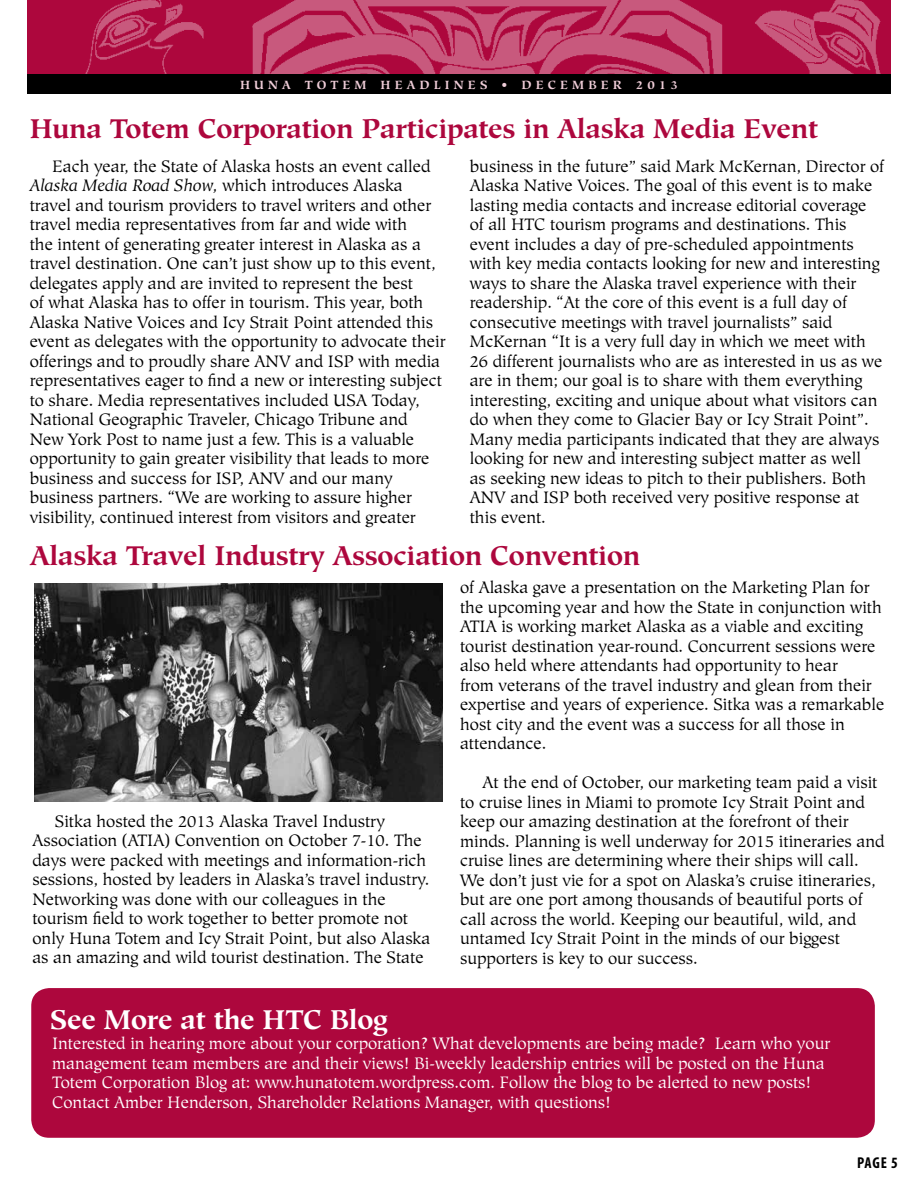
<style>
.page{position:relative;width:918px;height:1188px;background:#fff}
.page>*{position:absolute;margin:0;border:0;box-sizing:border-box;transform-origin:0 0}
.t1{font:700 27px "Hiroshige";letter-spacing:-.01em;color:#ad073d}
.t2{font:700 27px "Hiroshige";letter-spacing:-.01em;color:#fff}
.t3{font:16.5px/19.5px "Hiroshige";color:#000}
.t4{font:16.5px/19.5px "Hiroshige";color:#fff}
.t5{font:700 condensed 15.75px "Myriad Pro";color:#000}
.t6{font:700 11.85px "Hiroshige";letter-spacing:.35em;color:#efcdd8}
.s1{font-style:italic}
</style>
<div class="page">
<div style="left:31px;top:988px;width:844px;height:150px;background:#ad073d;border-radius:18px"></div>
<img style="left:35px;top:583px;width:408px;height:218px">
<img style="left:27px;top:0;width:864px;height:74px">
<div style="left:27px;top:74px;width:864px;height:20px;background:#000"></div>
<p class="t6" style="left:240px;top:77px;width:439px">Huna Totem headlines • december 2013</p>
<h1 class="t1" style="left:30px;top:113px;width:790px">Huna Totem Corporation Participates in Alaska Media Event</h1>
<p class="t3" style="left:470px;top:157px;width:416px">business in the future” said Mark McKernan, Director of Alaska Native Voices. The goal of this event is to make lasting media contacts and increase editorial coverage of all HTC tourism programs and destinations. This event includes a day of pre-scheduled appointments with key media contacts looking for new and interesting ways to share the Alaska travel experience with their readership. “At the core of this event is a full day of consecutive meetings with travel journalists” said McKernan “It is a very full day in which we meet with 26 different journalists who are as interested in us as we are in them; our goal is to share with them everything interesting, exciting and unique about what visitors can do when they come to Glacier Bay or Icy Strait Point”.<br>Many media participants indicated that they are always looking for new and interesting subject matter as well<br>as seeking new ideas to pitch to their publishers. Both ANV and IS P both received very positive response at this event.</p>
<p class="t3" style="left:30px;top:157px;width:417px;text-indent:23px">Each year, the State of Alaska hosts an event called <span class="s1">Alaska Media Road Show,</span> which introduces Alaska travel and tourism providers to travel writers and other travel media representatives from far and wide with<br>the intent of generating greater interest in Alaska as a travel destination. One can’t just show up to this event, delegates apply and are invited to represent the best<br>of what Alaska has to offer in tourism. This year, both Alaska Native Voices and Icy Strait Point attended this event as delegates with the opportunity to advocate their offerings and to proudly share ANV and IS P with media representatives eager to find a new or interesting subject to share. Media representatives included USA</p>
<p class="t3" style="left:30px;top:391px;width:401px;text-indent:342px">Today, National Geographic Traveler, Chicago Tribune and New York Post to name just a few. This is a valuable opportunity to gain greater visibility that leads to more business and success for ISP, ANV and our many business partners. “We are working to assure higher visibility, continued interest from visitors and greater</p>
<h1 class="t1" style="left:30px;top:539px;width:612px">Alaska Travel Industry Association Convention</h1>
<p class="t3" style="left:460px;top:578px;width:423px">of Alaska gave a presentation on the Marketing Plan for the upcoming year and how the State in conjunction with<br>ATIA</p>
<p class="t3" style="left:460px;top:617px;width:426px;text-indent:41px">is working market Alaska as a viable and exciting tourist destination year-round. Concurrent sessions were also held where attendants had opportunity to hear<br>from veterans of the travel industry and glean from their expertise and years of experience. Sitka was a remarkable host city and the event was a success for all those in attendance.</p>
<p class="t3" style="left:460px;top:773px;width:426px;text-indent:22px">At the end of October, our marketing team paid a visit to cruise lines in Miami to promote Icy Strait Point and keep our amazing destination at the forefront of their minds. Planning is well underway for 2015 itineraries and cruise lines are determining where their ships will call.<br>We don’t just vie for a spot on Alaska’s cruise itineraries, but are one port among thousands of beautiful ports of call across the world. Keeping our beautiful, wild, and untamed Icy Strait Point in the minds of our biggest supporters is key to our success.</p>
<p class="t3" style="left:32px;top:811px;width:354px;text-indent:22px">Sitka hosted the 2013 Alaska Travel Industry<br>Association (ATIA</p>
<p class="t3" style="left:32px;top:831px;width:399px;text-indent:132px">) Convention on October 7-10. The days were packed with meetings and information-rich sessions, hosted by leaders in Alaska’s travel industry.<br>Networking was done with our colleagues in the tourism field to work together to better promote not only Huna Totem and Icy Strait Point, but also Alaska as an amazing and wild tourist destination. The State</p>
<h1 class="t2" style="left:49px;top:1004px;width:340px">See More at the HTC Blog</h1>
<p class="t4" style="left:52px;top:1034px;width:780px">Interested in hearing more about your corporation? What developments are being made? Learn who your management team members are and their views! Bi-weekly leadership entries will be posted on the Huna Totem Corporation Blog at: www.hunatotem.wordpress.com. Follow the blog to be alerted to new posts!<br>Contact Amber Henderson, Shareholder Relations Manager, with questions!</p>
<p class="t5" style="left:857px;top:1154px;width:42px">page 5</p>
</div>
